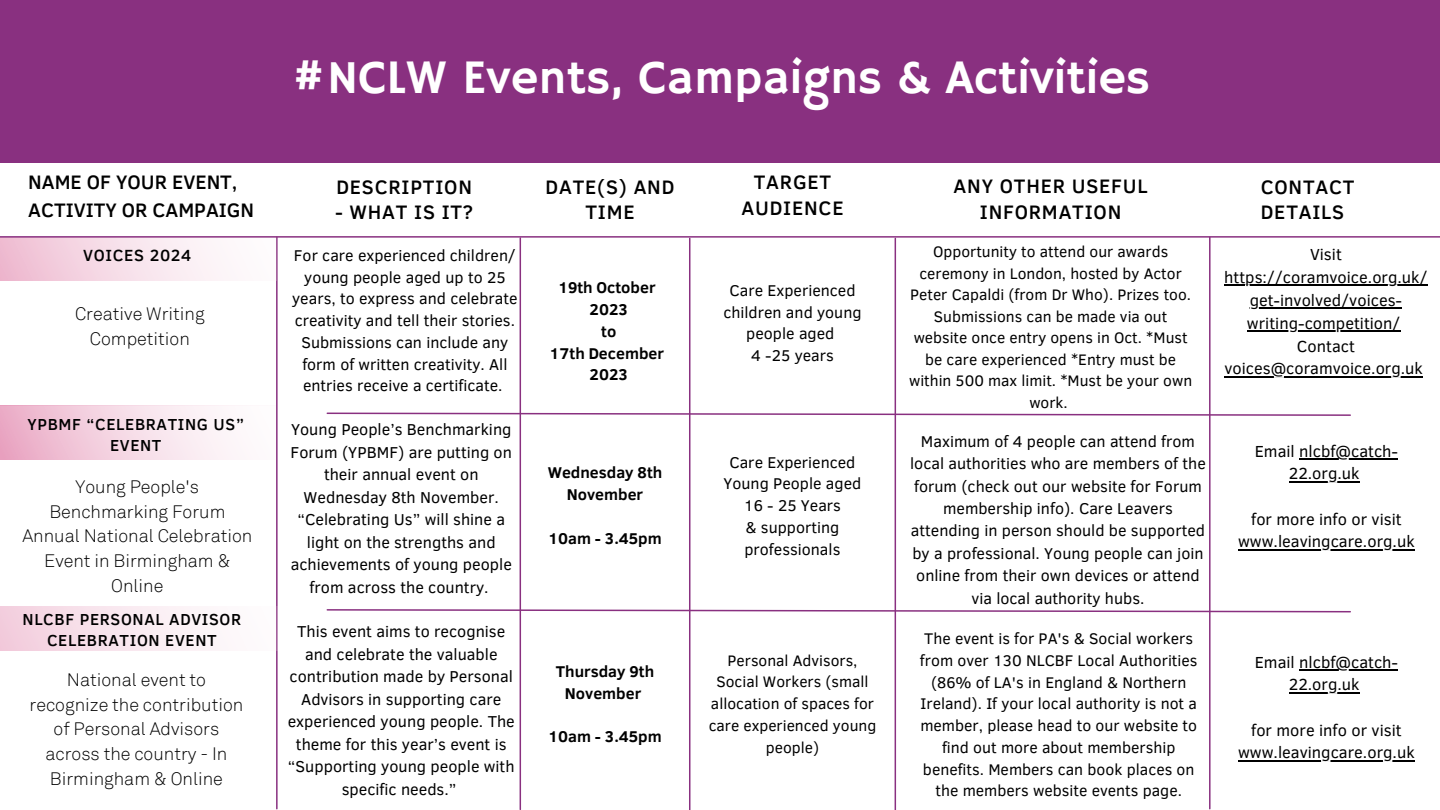
<style>
.page{position:relative;width:1440px;height:810px;background:#fff}
.page>*{position:absolute;margin:0;border:0;box-sizing:border-box;transform-origin:0 0}
.t1{font:48px "Hammersmith One";color:#fff}
.t2{font:500 20px/25.5px "Clear Sans";letter-spacing:.04em;color:#000;text-align:center}
.t3{font:500 20px/27.8px "Clear Sans";color:#000}
.t4{font:300 18px/24.8px "Akkurat";color:#000;text-align:center}
.t5{font:500 16.6px "Clear Sans";letter-spacing:.04em;color:#000}
.t6{font:16.4px/22.7px "Clear Sans";color:#000;text-align:center}
.t7{font:500 16.3px/20.7px "Clear Sans";letter-spacing:.04em;color:#000;text-align:center}
.t8{font:16.2px/22.5px "Clear Sans";color:#000;text-align:center}
.t9{font:16.1px/22.4px "Clear Sans";color:#000;text-align:center}
.t10{font:16px/21.8px "Clear Sans";color:#000;text-align:center}
.t11{font:700 16px/21.8px "Clear Sans";color:#000;text-align:center}
.t12{font:15.8px/21.8px "Clear Sans";color:#000;text-align:center}
.t13{font:15.6px/21.5px "Clear Sans";color:#000;text-align:center}
</style>
<div class="page">
<div style="left:0;top:0;width:1440px;height:163px;background:#893080"></div>
<hr style="left:520px;top:238px;width:1px;height:571px;background:#893080">
<hr style="left:276px;top:237px;width:2px;height:572px;background:#893080">
<hr style="left:689px;top:238px;width:1px;height:572px;background:#893080">
<hr style="left:895px;top:238px;width:1px;height:572px;background:#893080">
<hr style="left:1209px;top:237px;width:2px;height:572px;background:#893080">
<div style="left:0;top:238px;width:276px;height:42px;background:linear-gradient(to right,#efbfd3,#fff)"></div>
<hr style="left:0;top:236px;width:1440px;height:2px;background:#893080">
<div style="left:0;top:406px;width:275px;height:53px;background:linear-gradient(to right,#ebaec8,#fff)"></div>
<div style="left:0;top:607px;width:277px;height:43px;background:linear-gradient(to right,#f3cfdf,#fff)"></div>
<hr style="left:1224px;top:285px;width:204px;height:1px;background:#000">
<hr style="left:1250px;top:307px;width:152px;height:2px;background:#000">
<hr style="left:1247px;top:330px;width:153px;height:2px;background:#000">
<hr style="left:1224px;top:376px;width:199px;height:1px;background:#000">
<svg style="left:326px;top:412px;width:1025px;height:5px"></svg>
<svg style="left:326px;top:608px;width:1025px;height:5px"></svg>
<hr style="left:1299px;top:458px;width:99px;height:2px;background:#000">
<hr style="left:1289px;top:481px;width:71px;height:1px;background:#000">
<hr style="left:1238px;top:549px;width:177px;height:1px;background:#000">
<hr style="left:1299px;top:669px;width:99px;height:2px;background:#000">
<hr style="left:1289px;top:692px;width:71px;height:1px;background:#000">
<hr style="left:1238px;top:760px;width:177px;height:1px;background:#000">
<p class="t1" style="left:291px;top:50px;width:861px">#NCLW Events, Campaigns &amp; Activities</p>
<p class="t3" style="left:28px;top:167px;width:228px">NAME OF YOUR EVENT,<br>ACTIVITY OR CAMPAIGN</p>
<p class="t2" style="left:336px;top:173px;width:137px">DESCRIPTION</p>
<p class="t2" style="left:335px;top:199px;width:140px">- WHAT IS IT?</p>
<p class="t5" style="left:83px;top:243px;width:110px">VOICES 2024</p>
<p class="t4" style="left:75px;top:301px;width:131px">Creative Writing<br>Competition</p>
<p class="t7" style="left:27px;top:413px;width:218px">YPBMF “CELEBRATING US”<br>EVENT</p>
<p class="t4" style="left:22px;top:474px;width:232px">Young People's<br>Benchmarking Forum<br>Annual National Celebration<br>Event in Birmingham &amp;<br>Online</p>
<p class="t7" style="left:23px;top:608px;width:220px">NLCBF PERSONAL ADVISOR<br>CELEBRATION EVENT</p>
<p class="t4" style="left:30px;top:667px;width:215px">National event to recognize the contribution of Personal Advisors across the country - In<br>Birmingham &amp; Online</p>
<p class="t10" style="left:292px;top:243px;width:227px">For care experienced children/ young people aged up to 25 years, to express and celebrate creativity and tell their stories.<br>Submissions can include any form of written creativity. All entries receive a certificate.</p>
<p class="t8" style="left:291px;top:418px;width:223px">Young People’s Benchmarking<br>Forum (YPBMF) are putting on their annual event on<br>Wednesday 8th November. “Celebrating Us” will shine a light on the strengths and achievements of young people from across the country.</p>
<p class="t8" style="left:288px;top:619px;width:229px">This event aims to recognise and celebrate the valuable contribution made by Personal<br>Advisors in supporting care experienced young people. The theme for this year’s event is “Supporting young people with specific needs.”</p>
<p class="t2" style="left:546px;top:173px;width:130px">DATE(S) AND<br>TIME</p>
<p class="t2" style="left:741px;top:168px;width:104px">TARGET<br>AUDIENCE</p>
<p class="t2" style="left:954px;top:172px;width:195px">ANY OTHER USEFUL<br>INFORMATION</p>
<p class="t2" style="left:1261px;top:173px;width:95px;text-align:left">CONTACT<br>DETAILS</p>
<p class="t11" style="left:558px;top:276px;width:99px">19th October</p>
<p class="t11" style="left:590px;top:298px;width:40px">2023</p>
<p class="t11" style="left:601px;top:320px;width:17px">to</p>
<p class="t11" style="left:550px;top:341px;width:116px">17th December</p>
<p class="t11" style="left:590px;top:363px;width:40px">2023</p>
<p class="t11" style="left:548px;top:461px;width:116px">Wednesday 8th<br>November</p>
<p class="t11" style="left:548px;top:526px;width:115px">10am - 3.45pm</p>
<p class="t11" style="left:556px;top:660px;width:100px">Thursday 9th<br>November</p>
<p class="t11" style="left:548px;top:725px;width:115px">10am - 3.45pm</p>
<p class="t10" style="left:723px;top:278px;width:140px">Care Experienced children and young people aged</p>
<p class="t10" style="left:751px;top:344px;width:84px">4 -25 years</p>
<p class="t10" style="left:724px;top:450px;width:139px">Care Experienced<br>Young People aged<br>16 - 25 Years</p>
<p class="t10" style="left:744px;top:515px;width:97px;text-align:left">&amp; supporting professionals</p>
<p class="t13" style="left:709px;top:648px;width:169px">Personal Advisors,<br>Social Workers (small allocation of spaces for care experienced young people)</p>
<p class="t13" style="left:909px;top:240px;width:285px">Opportunity to attend our awards ceremony in London, hosted by Actor<br>Peter Capaldi (from Dr Who). Prizes too.<br>Submissions can be made via out website once entry opens in Oct. *Must be care experienced *Entry must be within 500 max limit. *Must be your own work.</p>
<p class="t6" style="left:1224px;top:242px;width:205px">Visit https://coramvoice.org.uk/ get-involved/voices&shy;writing-competition/</p>
<p class="t6" style="left:1297px;top:334px;width:59px">Contact</p>
<p class="t6" style="left:1224px;top:356px;width:200px">voices@coramvoice.org.uk</p>
<p class="t9" style="left:910px;top:429px;width:297px">Maximum of 4 people can attend from local authorities who are members of the forum (check out our website for Forum membership info). Care Leavers attending in person should be supported by a professional. Young people can join online from their own devices or attend via local authority hubs.</p>
<p class="t12" style="left:920px;top:627px;width:279px">The event is for PA's &amp; Social workers from over 130 NLCBF Local Authorities (86% of LA's in England &amp; Northern Ireland). If your local authority is not a member, please head to our website to find out more about membership benefits. Members can book places on the members website events page.</p>
<p class="t6" style="left:1255px;top:439px;width:145px">Email nlcbf@catch-<br>22.org.uk</p>
<p class="t6" style="left:1238px;top:507px;width:178px">for more info or visit www.leavingcare.org.uk</p>
<p class="t6" style="left:1255px;top:650px;width:145px">Email nlcbf@catch-<br>22.org.uk</p>
<p class="t6" style="left:1238px;top:718px;width:178px">for more info or visit www.leavingcare.org.uk</p>
</div>
